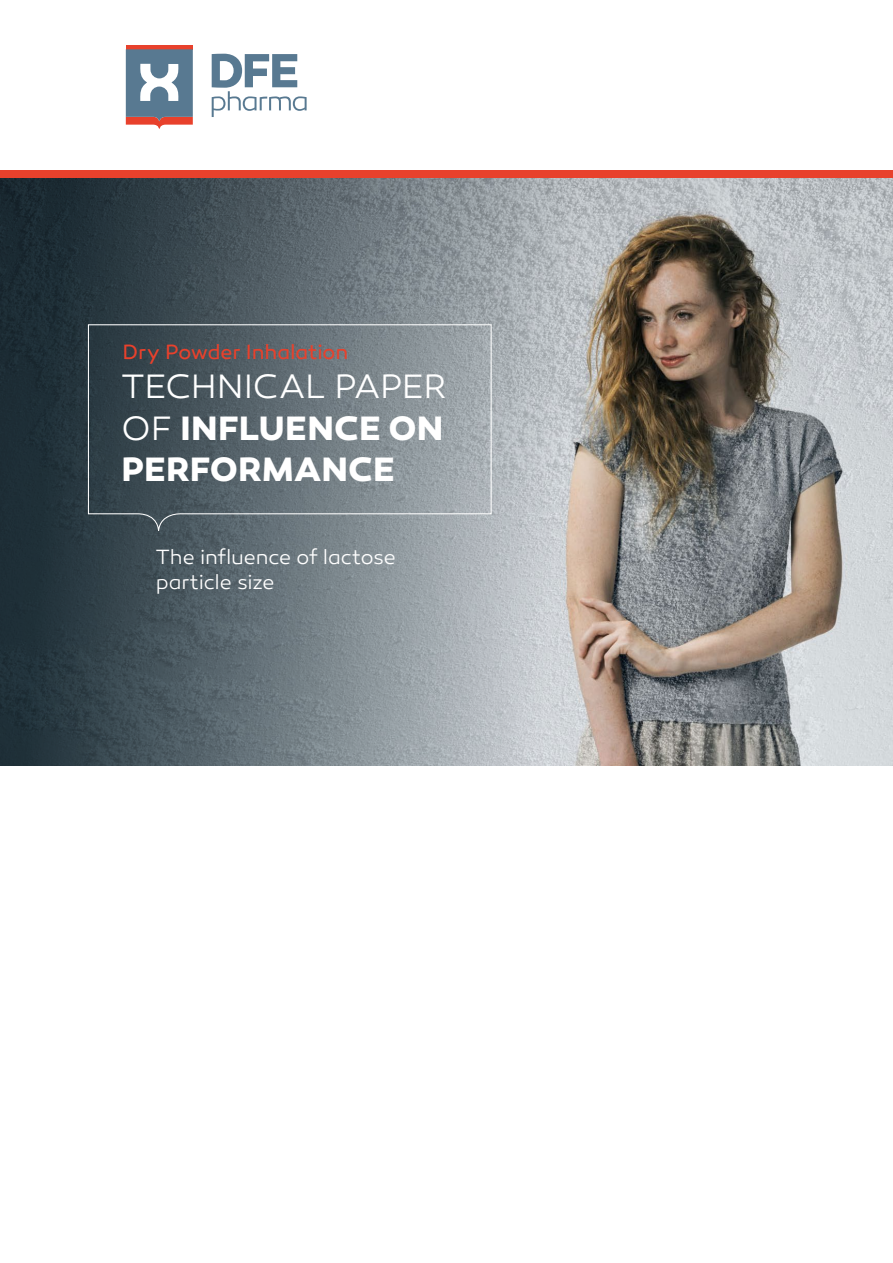
<style>
.page{position:relative;width:893px;height:1263px;background:#fff}
.page>*{position:absolute;margin:0;border:0;box-sizing:border-box;transform-origin:0 0}
.t1{font:700 34.5px/41.4px "Canaro";letter-spacing:.005em;color:#fff;text-align:justify}
.t2{font:300 21px/25.2px "Canaro";letter-spacing:-.01em;color:#fff}
.t3{font:21px "Canaro";letter-spacing:-.005em;color:#e8412c}
.s1{font-weight:300}
</style>
<div class="page">
<img style="left:653px;top:178px;width:240px;height:587px">
<svg style="left:0;top:178px;width:653px;height:587px;background:#71797d"></svg>
<div style="left:0;top:170px;width:893px;height:8px;background:#e8412c"></div>
<svg style="left:212px;top:54px;width:95px;height:63px"></svg>
<hr style="left:126px;top:45px;width:67px;height:4px;background:#e8412c">
<svg style="left:126px;top:49px;width:67px;height:80px"></svg>
<svg style="left:87px;top:324px;width:405px;height:207px;background:#677279"></svg>
<p class="t3" style="left:123px;top:339px;width:227px">Dry Powder Inhalation</p>
<p class="t1" style="left:122px;top:366px;width:326px"><span class="s1">TECHNICAL PAPER OF</span> INFLUENCE ON PERFORMANCE</p>
<p class="t2" style="left:156px;top:544px;width:241px">The influence of lactose particle size</p>
</div>
